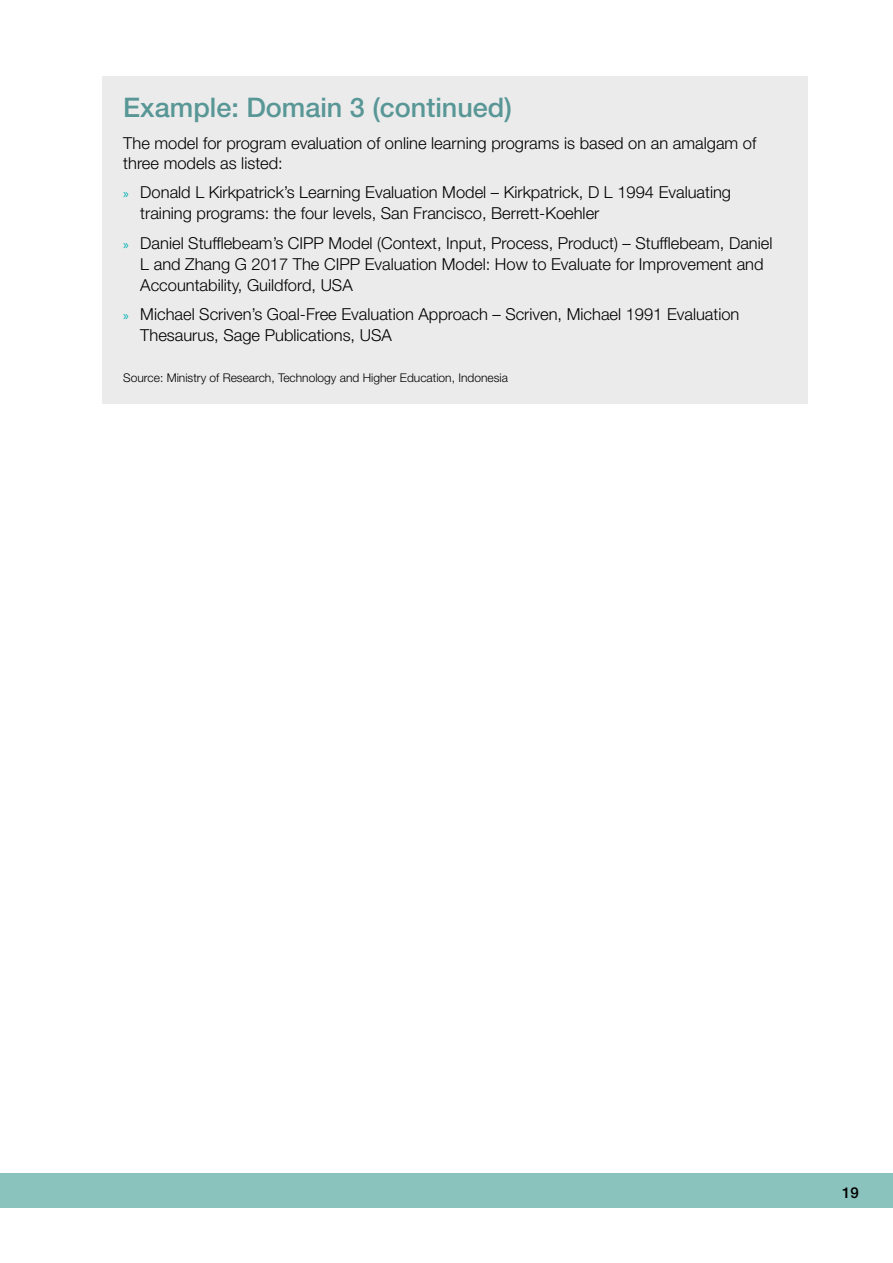
<style>
.page{position:relative;width:893px;height:1263px;background:#fff}
.page>*{position:absolute;margin:0;border:0;box-sizing:border-box;transform-origin:0 0}
.Figure_head{font:500 27px "Helvetica Neue LT Std";color:#599696}
.Body_text{font:300 16.5px/21px "Helvetica Neue LT Std";color:#000}
.t1{font:500 15px "Helvetica Neue LT Std";color:#000}
.Figure_Table_notes{font:300 12px "Helvetica Neue LT Std";color:#000}
.s1{font-family:"Myriad Pro";font-weight:400;font-size:13.5px;color:#00b1b0}
</style>
<div class="page">
<div style="left:0;top:1174px;width:89px;height:34px;background:#8ac2bd"></div>
<div style="left:714px;top:1174px;width:90px;height:34px;background:#8ac2bd"></div>
<div style="left:804px;top:1174px;width:89px;height:34px;background:#8ac2bd"></div>
<div style="left:89px;top:1174px;width:706px;height:34px;background:#8ac2bd"></div>
<div style="left:102px;top:77px;width:706px;height:327px;background:#ebebec"></div>
<h2 class="Figure_head" style="left:123px;top:91px;width:390px">Example: Domain 3 (continued)</h2>
<p class="Body_text" style="left:123px;top:133px;width:635px;line-height:19.5px">The model for program evaluation of online learning programs is based on an amalgam of three models as listed:</p>
<p class="Body_text" style="left:140px;top:182px;width:592px;text-indent:-17px"><span class="s1">»</span> Donald L Kirkpatrick’s Learning Evaluation Model – Kirkpatrick, D L 1994 Evaluating training programs: the four levels, San Francisco, Berrett-Koehler</p>
<p class="Body_text" style="left:140px;top:232px;width:634px;text-indent:-17px"><span class="s1">»</span> Daniel Stufflebeam’s CIPP Model (Context, Input, Process, Product) – Stufflebeam, Daniel<br>L and Zhang G 2017 The CIPP Evaluation Model: How to Evaluate for Improvement and<br>Accountability, Guildford, USA</p>
<p class="Body_text" style="left:140px;top:304px;width:601px;text-indent:-17px"><span class="s1">»</span> Michael Scriven’s Goal-Free Evaluation Approach – Scriven, Michael 1991 Evaluation<br>Thesaurus, Sage Publications, USA</p>
<p class="Figure_Table_notes" style="left:123px;top:370px;width:386px">Source: Ministry of Research, Technology and Higher Education, Indonesia</p>
<p class="t1" style="left:842px;top:1184px;width:18px">19</p>
</div>
